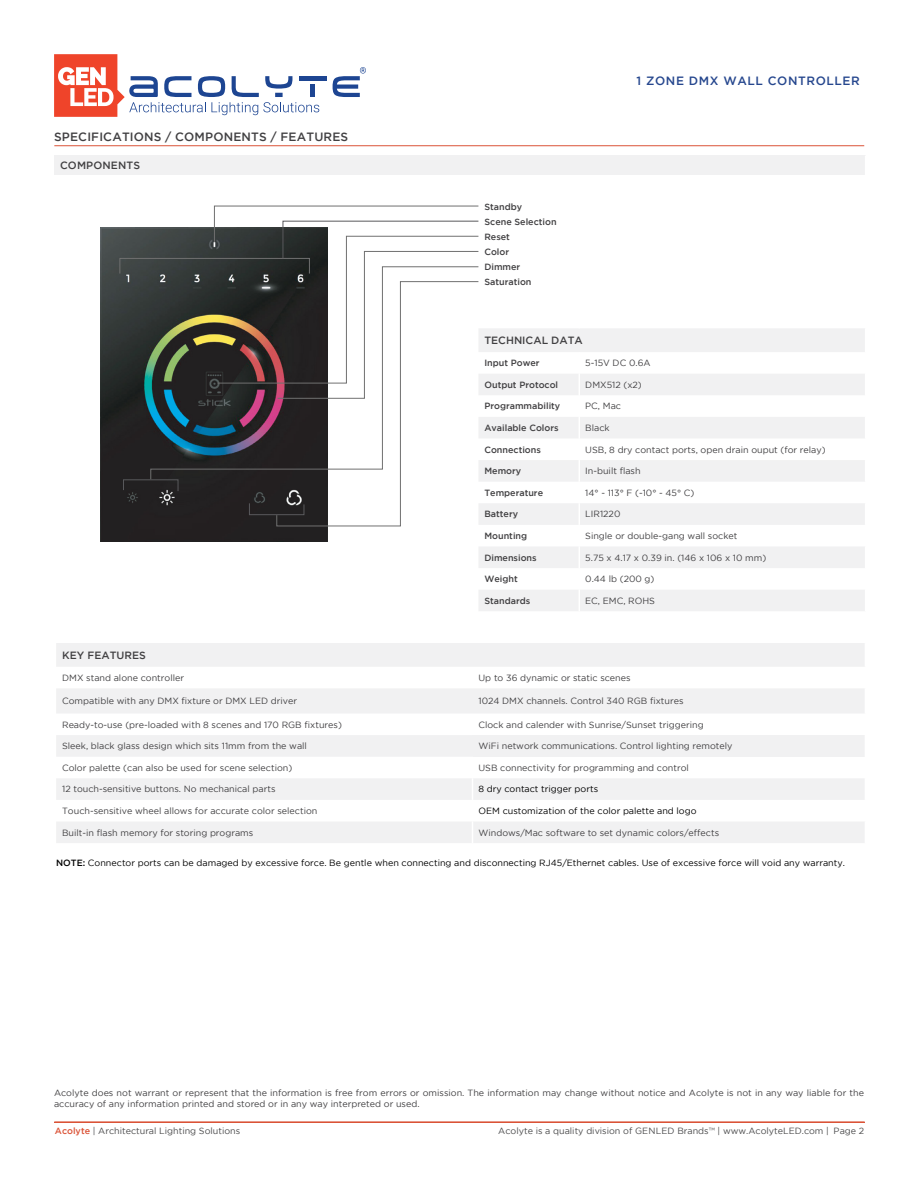
<style>
.page{position:relative;width:918px;height:1188px;background:#fff}
.page>*{position:absolute;margin:0;border:0;box-sizing:border-box;transform-origin:0 0}
.t1{font:500 12px "Gotham";letter-spacing:.015em;color:#414042}
.t2{font:500 12px "Gotham";letter-spacing:.05em;color:#26478e}
.t3{font:500 10.5px "Gotham";color:#414042}
.t4{font:9px/10.8px "Gotham";color:#414042}
.t5{font:9px "Gotham";color:#000}
.t6{font:500 9px/15px "Gotham";color:#414042}
.t7{font:9px "Gotham";color:#4a4a4b}
.s1{font-weight:500}
.s2{font-weight:500;color:#db5337}
.s3{color:#58595b}
</style>
<div class="page">
<svg style="left:54px;top:54px;width:265px;height:63px"></svg>
<div style="left:310px;top:85px;width:5px;height:12px;background:#1d4592"></div>
<hr style="left:299px;top:76px;width:27px;height:4px;background:#1d4592">
<svg style="left:333px;top:67px;width:33px;height:30px"></svg>
<hr style="left:54px;top:145px;width:810px;height:1px;background:#db5337">
<hr style="left:54px;top:1122px;width:811px;height:1px;background:#db5337">
<div style="left:54px;top:155px;width:812px;height:20px;background:#f1f1f2"></div>
<svg style="left:865px;top:156px;width:1px;height:19px"></svg>
<img style="left:100px;top:227px;width:114px;height:315px">
<svg style="left:150px;top:266px;width:64px;height:214px;background:#30403c"></svg>
<div style="left:120px;top:258px;width:190px;height:16px;border:1px solid #707070"></div>
<svg style="left:123px;top:479px;width:56px;height:13px"></svg>
<svg style="left:214px;top:205px;width:651px;height:406px"></svg>
<svg style="left:56px;top:643px;width:808px;height:200px;fill:#f1f1f2"></svg>
<div style="left:472px;top:735px;width:393px;height:22px;background:#f1f1f2"></div>
<svg style="left:472px;top:757px;width:1px;height:86px"></svg>
<h1 class="t1" style="left:54px;top:129px;width:296px">SPECIFICATIONS / COMPONENTS / FEATURES</h1>
<p class="t3" style="left:60px;top:159px;width:82px">COMPONENTS</p>
<p class="t6" style="left:484px;top:199px;width:74px">Standby<br>Scene Selection<br>Reset<br>Color<br>Dimmer<br>Saturation</p>
<h1 class="t2" style="left:637px;top:74px;width:225px">1 ZONE DMX WALL CONTROLLER</h1>
<p class="t3" style="left:484px;top:334px;width:100px">TECHNICAL DATA</p>
<p class="t6" style="left:484px;top:355px;width:57px">Input Power</p>
<p class="t4" style="left:585px;top:357px;width:67px">5-15V DC 0.6A</p>
<p class="t6" style="left:484px;top:377px;width:75px">Output Protocol</p>
<p class="t4" style="left:585px;top:379px;width:58px">DMX512 (x2)</p>
<p class="t6" style="left:484px;top:398px;width:77px">Programmability</p>
<p class="t4" style="left:585px;top:401px;width:37px">PC, Mac</p>
<p class="t6" style="left:484px;top:420px;width:76px">Available Colors</p>
<p class="t4" style="left:585px;top:422px;width:26px">Black</p>
<p class="t6" style="left:484px;top:442px;width:58px">Connections</p>
<p class="t4" style="left:585px;top:444px;width:242px">USB, 8 dry contact ports, open drain ouput (for relay)</p>
<p class="t6" style="left:484px;top:463px;width:38px">Memory</p>
<p class="t4" style="left:585px;top:465px;width:57px">In-built flash</p>
<p class="t6" style="left:484px;top:485px;width:60px">Temperature</p>
<p class="t4" style="left:585px;top:487px;width:111px">14° - 113° F (-10° - 45° C)</p>
<p class="t6" style="left:484px;top:506px;width:35px">Battery</p>
<p class="t4" style="left:585px;top:509px;width:37px">LIR1220</p>
<p class="t6" style="left:484px;top:528px;width:44px">Mounting</p>
<p class="t4" style="left:585px;top:530px;width:154px">Single or double-gang wall socket</p>
<p class="t6" style="left:484px;top:550px;width:54px">Dimensions</p>
<p class="t4" style="left:585px;top:552px;width:183px">5.75 x 4.17 x 0.39 in. (146 x 106 x 10 mm)</p>
<p class="t6" style="left:484px;top:571px;width:35px">Weight</p>
<p class="t4" style="left:585px;top:573px;width:71px">0.44 lb (200 g)</p>
<p class="t6" style="left:484px;top:593px;width:47px">Standards</p>
<p class="t4" style="left:585px;top:595px;width:71px">EC, EMC, ROHS</p>
<p class="t3" style="left:62px;top:649px;width:85px">KEY FEATURES</p>
<p class="t4" style="left:62px;top:672px;width:123px">DMX stand alone controller</p>
<p class="t4" style="left:478px;top:672px;width:154px">Up to 36 dynamic or static scenes</p>
<p class="t4" style="left:62px;top:696px;width:236px">Compatible with any DMX fixture or DMX LED driver</p>
<p class="t4" style="left:478px;top:696px;width:207px">1024 DMX channels. Control 340 RGB fixtures</p>
<p class="t4" style="left:62px;top:719px;width:281px">Ready-to-use (pre-loaded with 8 scenes and 170 RGB fixtures)</p>
<p class="t4" style="left:478px;top:719px;width:227px">Clock and calender with Sunrise/Sunset triggering</p>
<p class="t4" style="left:62px;top:740px;width:246px">Sleek, black glass design which sits 11mm from the wall</p>
<p class="t4" style="left:478px;top:740px;width:256px">WiFi network communications. Control lighting remotely</p>
<p class="t4" style="left:62px;top:762px;width:232px">Color palette (can also be used for scene selection)</p>
<p class="t4" style="left:478px;top:762px;width:212px">USB connectivity for programming and control</p>
<p class="t4" style="left:62px;top:784px;width:215px">12 touch-sensitive buttons. No mechanical parts</p>
<p class="t5" style="left:478px;top:784px;width:121px">8 dry contact trigger ports</p>
<p class="t4" style="left:62px;top:805px;width:257px">Touch-sensitive wheel allows for accurate color selection</p>
<p class="t5" style="left:478px;top:806px;width:220px">OEM customization of the color palette and logo</p>
<p class="t4" style="left:62px;top:827px;width:193px">Built-in flash memory for storing programs</p>
<p class="t4" style="left:478px;top:827px;width:242px">Windows/Mac software to set dynamic colors/effects</p>
<p class="t5" style="left:56px;top:858px;width:790px"><span class="s1">NOTE:</span> Connector ports can be damaged by excessive force. Be gentle when connecting and disconnecting RJ45/Ethernet cables. Use of excessive force will void any warranty.</p>
<p class="t4" style="left:54px;top:1088px;width:812px">Acolyte does not warrant or represent that the information is free from errors or omission. The information may change without notice and Acolyte is not in any way liable for the accuracy of any information printed and stored or in any way interpreted or used.</p>
<p class="t7" style="left:55px;top:1126px;width:187px"><span class="s2">Acolyte</span> | Architectural Lighting Solutions</p>
<p class="t7" style="left:498px;top:1126px;width:367px">Acolyte is a quality division of GENLED Brands<span class="s3">™</span> | www.AcolyteLED.com | Page 2</p>
</div>
